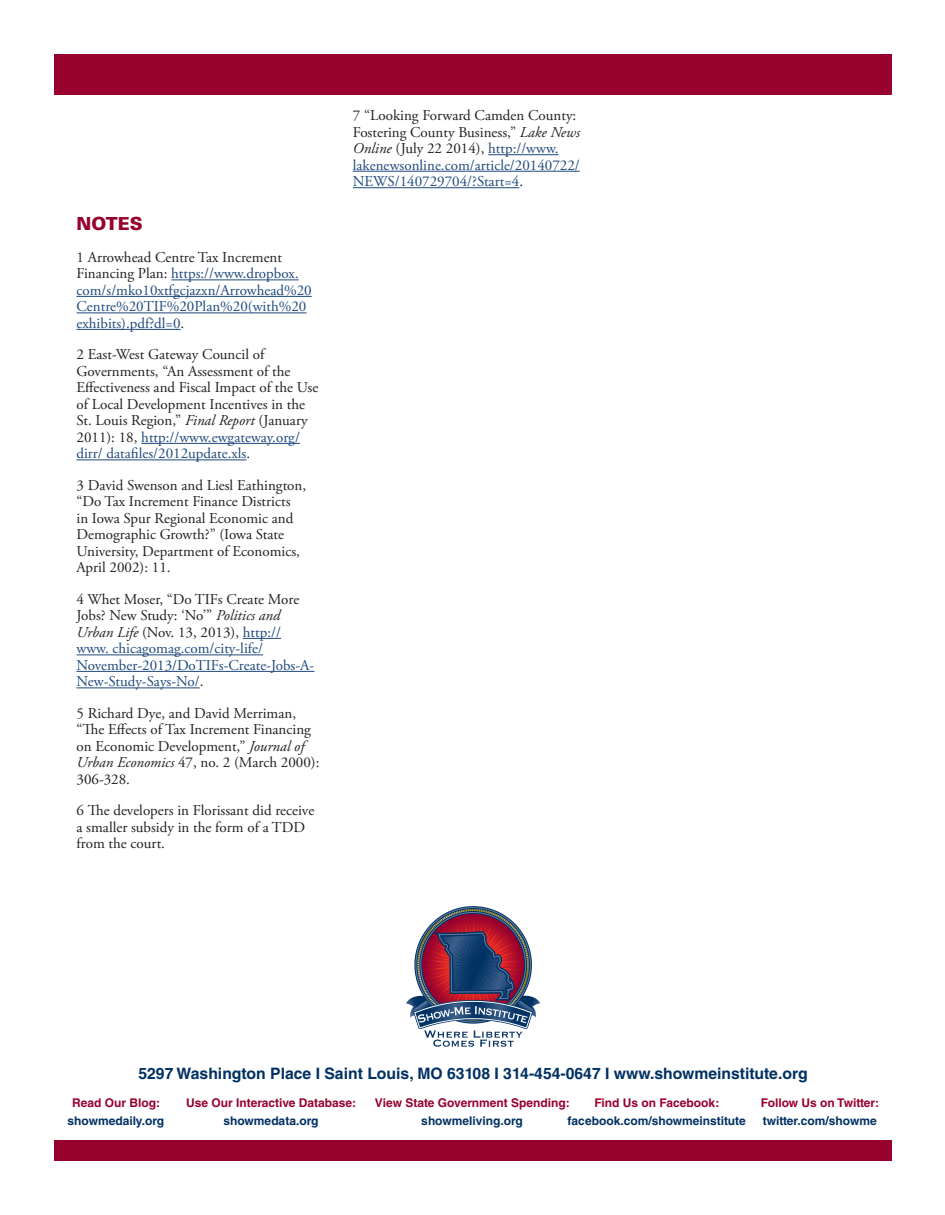
<style>
.page{position:relative;width:945px;height:1215px;background:#fff}
.page>*{position:absolute;margin:0;border:0;box-sizing:border-box;transform-origin:0 0}
.t1{font:900 18px "Univers LT Std";color:#98012d}
.Testimony_Header{font:700 15.75px "Helvetica LT Std";color:#003163}
.Endnote_text{font:15px/16.5px "Adobe Garamond Pro";color:#231f20}
.Endnote_text-2{font:15px/16.5px "Adobe Garamond Pro";color:#1f497d}
.Testimony_Header-2{font:700 12px/18px "Helvetica LT Std";color:#98012d;text-align:center}
.Testimony_Header-3{font:700 12px/18px "Helvetica LT Std";color:#003163;text-align:center}
.s1{color:#231f20}
.s2{font-style:italic}
.s3{color:#1f497d}
.s4{font-style:italic;color:#231f20}
.s5{color:#003163}
.s6{color:#98012d}
</style>
<div class="page">
<div style="left:54px;top:1141px;width:837px;height:20px;background:#98012d"></div>
<div style="left:54px;top:54px;width:837px;height:40px;background:#98012d"></div>
<svg style="left:406px;top:915px;width:134px;height:132px"></svg>
<hr style="left:171px;top:280px;width:128px;height:1px;background:#1f497d">
<hr style="left:76px;top:296px;width:236px;height:1px;background:#1f497d">
<hr style="left:76px;top:313px;width:230px;height:1px;background:#1f497d">
<hr style="left:76px;top:329px;width:105px;height:1px;background:#1f497d">
<hr style="left:141px;top:443px;width:159px;height:1px;background:#1f497d">
<hr style="left:76px;top:460px;width:170px;height:1px;background:#1f497d">
<hr style="left:243px;top:638px;width:38px;height:1px;background:#1f497d">
<hr style="left:76px;top:655px;width:187px;height:1px;background:#1f497d">
<hr style="left:76px;top:671px;width:238px;height:1px;background:#1f497d">
<hr style="left:76px;top:688px;width:124px;height:1px;background:#1f497d">
<hr style="left:488px;top:154px;width:71px;height:1px;background:#1f497d">
<hr style="left:353px;top:171px;width:227px;height:1px;background:#1f497d">
<hr style="left:353px;top:187px;width:166px;height:1px;background:#1f497d">
<p class="t1" style="left:76px;top:213px;width:68px">NOTES</p>
<p class="Endnote_text-2" style="left:76px;top:249px;width:237px"><span class="s1">1 Arrowhead Centre Tax Increment Financing Plan:</span> https://www.dropbox. com/s/mko10xtfgcjazxn/Arrowhead%20<br>Centre%20TIF%20Plan%20(with%20 exhibits).pdf?dl=0<span class="s1">.</span></p>
<p class="Endnote_text" style="left:76px;top:347px;width:243px">2 East-West Gateway Council of Governments, “An Assessment of the Effectiveness and Fiscal Impact of the Use of Local Development Incentives in the St. Louis Region,” <span class="s2">Final Report</span> (January 2011): 18, <span class="s3">http://www.ewgateway.org/ dirr/ datafiles/2012update.xls</span>.</p>
<p class="Endnote_text" style="left:76px;top:477px;width:231px">3 David Swenson and Liesl Eathington, “Do Tax Increment Finance Districts<br>in Iowa Spur Regional Economic and Demographic Growth?” (Iowa State University, Department of Economics, April 2002): 11.</p>
<p class="Endnote_text-2" style="left:76px;top:591px;width:239px"><span class="s1">4 Whet Moser, “Do TIFs Create More Jobs? New Study: ‘No’”</span> <span class="s4">Politics and Urban Life</span> <span class="s1">(Nov. 13, 2013),</span> http:// www. chicagomag.com/city-life/ November-2013/DoTIFs-Create-Jobs-A-New-Study-Says-No/<span class="s1">.</span></p>
<p class="Endnote_text" style="left:76px;top:705px;width:244px">5 Richard Dye, and David Merriman, “The Effects of Tax Increment Financing on Economic Development,” <span class="s2">Journal of<br>Urban Economics</span> 47, no. 2 (March 2000):<br>306-328.</p>
<p class="Endnote_text" style="left:76px;top:803px;width:239px">6 The developers in Florissant did receive a smaller subsidy in the form of a TDD from the court.</p>
<p class="Endnote_text-2" style="left:353px;top:108px;width:229px"><span class="s1">7 “Looking Forward Camden County:<br>Fostering County Business,”</span> <span class="s4">Lake News Online</span> <span class="s1">(July 22 2014),</span> http://www. lakenewsonline.com/article/20140722/ NEWS/140729704/?Start=4<span class="s1">.</span></p>
<p class="Testimony_Header" style="left:138px;top:1064px;width:671px">5297 Washington Place I Saint Louis, MO 63108 I 314-454-0647 I www.showmeinstitute.org</p>
<p class="Testimony_Header-2" style="left:375px;top:1093px;width:197px">View State Government Spending: <span class="s5">showmeliving.org</span></p>
<p class="Testimony_Header-3" style="left:68px;top:1093px;width:98px"><span class="s6">Read Our Blog: </span>showmedaily.org</p>
<p class="Testimony_Header-3" style="left:568px;top:1093px;width:180px"><span class="s6">Find Us on Facebook: </span>facebook.com/showmeinstitute</p>
<p class="Testimony_Header-2" style="left:186px;top:1093px;width:172px">Use Our Interactive Database: <span class="s5">showmedata.org</span></p>
<p class="Testimony_Header-2" style="left:761px;top:1093px;width:120px;text-align:left">Follow Us on Twitter: <span class="s5">twitter.com/showme</span></p>
</div>
